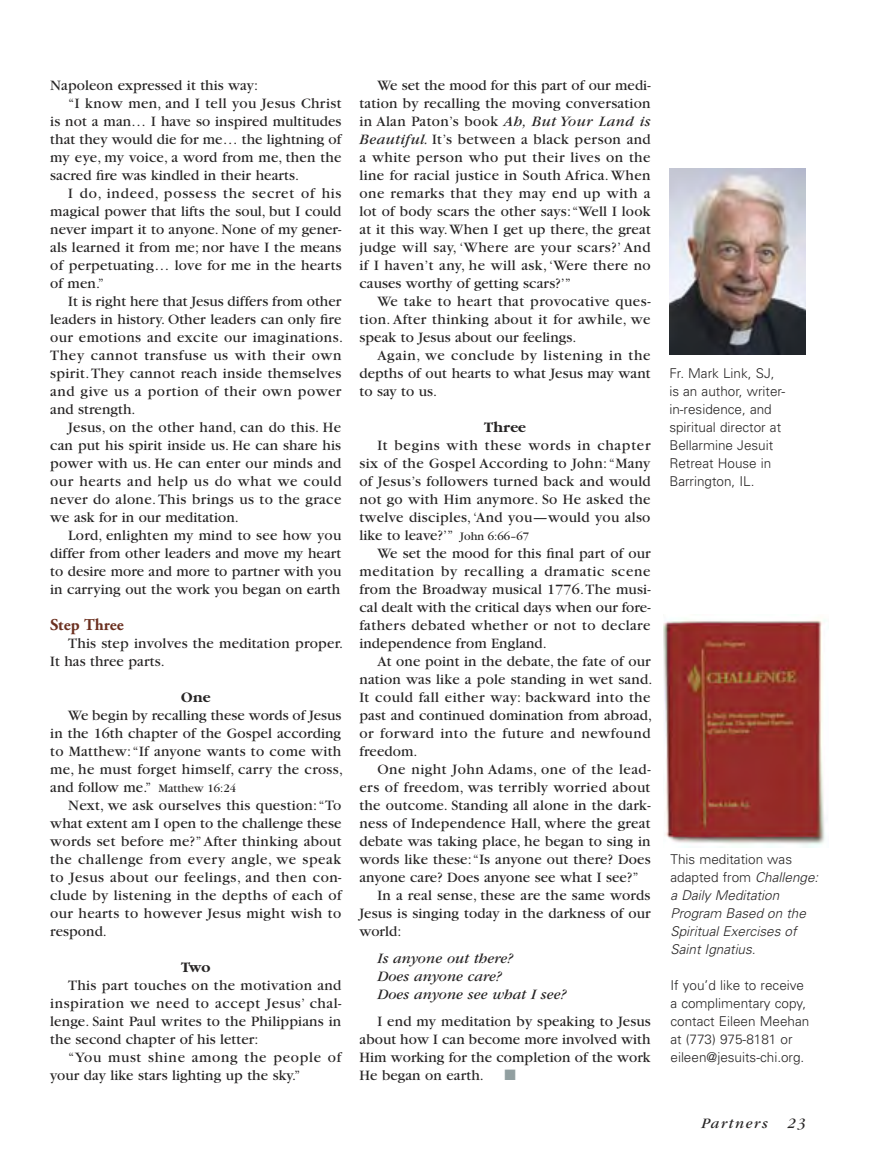
<style>
.page{position:relative;width:878px;height:1175px;background:#fff}
.page>*{position:absolute;margin:0;border:0;box-sizing:border-box;transform-origin:0 0}
.Title_A_Garamond_16{font:700 16.5px "Adobe Garamond";letter-spacing:.005em;color:#6b3020}
.Body_text__Garamond_book{font:15px/18px "Garamond";letter-spacing:.01em;color:#272525;text-align:justify}
.Body_text__Garamond_book-2{font:italic 15px "Garamond";letter-spacing:.005em;color:#272525}
.Body_text__Garamond_book-3{font:700 15px "Garamond";letter-spacing:.005em;color:#272525}
.Body_text__Garamond_book-4{font:italic 15px "Garamond";letter-spacing:.1em;color:#272525}
.Body_text__Garamond_book-5{font:15px "Zapf Dingbats";color:#919fa0}
.captions{font:300 13.5px/18px "Univers";color:#272525}
.captions-2{font:italic 300 13.5px/18px "Univers";color:#272525}
.s1{font-size:12px}
.s2{font-style:italic}
.s3{font-style:normal}
</style>
<div class="page">
<img style="left:663px;top:620px;width:163px;height:227px">
<img style="left:669px;top:169px;width:136px;height:186px">
<p class="Body_text__Garamond_book" style="left:50px;top:77px;width:209px">Napoleon expressed it this way:</p>
<p class="Body_text__Garamond_book" style="left:50px;top:95px;width:293px;text-indent:18px">“I know men, and I tell you Jesus Christ is not a man… I have so inspired multitudes that they would die for me… the lightning of my eye, my voice, a word from me, then the sacred fire was kindled in their hearts.</p>
<p class="Body_text__Garamond_book" style="left:50px;top:185px;width:293px;text-indent:18px">I do, indeed, possess the secret of his magical power that lifts the soul, but I could never impart it to anyone. None of my gener&shy;als learned it from me; nor have I the means of perpetuating… love for me in the hearts of men.”</p>
<p class="Body_text__Garamond_book" style="left:50px;top:293px;width:294px;text-indent:18px">It is right here that Jesus differs from other leaders in history. Other leaders can only fire our emotions and excite our imaginations.<br>They cannot transfuse us with their own spirit. They cannot reach inside themselves and give us a portion of their own power and strength.</p>
<p class="Body_text__Garamond_book" style="left:50px;top:419px;width:293px;text-indent:18px">Jesus, on the other hand, can do this. He can put his spirit inside us. He can share his power with us. He can enter our minds and our hearts and help us do what we could never do alone. This brings us to the grace we ask for in our meditation.</p>
<p class="Body_text__Garamond_book" style="left:50px;top:527px;width:293px;text-indent:18px">Lord, enlighten my mind to see how you differ from other leaders and move my heart to desire more and more to partner with you in carrying out the work you began on earth</p>
<p class="Title_A_Garamond_16" style="left:50px;top:616px;width:75px">Step Three</p>
<p class="Body_text__Garamond_book" style="left:50px;top:635px;width:294px;text-indent:18px">This step involves the meditation proper.<br>It has three parts.</p>
<p class="Body_text__Garamond_book-3" style="left:181px;top:689px;width:31px">One</p>
<p class="Body_text__Garamond_book" style="left:50px;top:707px;width:294px;text-align:left;text-indent:18px">We begin by recalling these words of Jesus in the 16th chapter of the Gospel according to Matthew: “If anyone wants to come with me, he must forget himself, carry the cross, and follow me.” <span class="s1">Matthew 16:24</span></p>
<p class="Body_text__Garamond_book" style="left:50px;top:797px;width:293px;text-indent:18px">Next, we ask ourselves this question: “To what extent am I open to the challenge these words set before me?” After thinking about the challenge from every angle, we speak to Jesus about our feelings, and then con&shy;clude by listening in the depths of each of our hearts to however Jesus might wish to respond.</p>
<p class="Body_text__Garamond_book-3" style="left:181px;top:959px;width:31px">Two</p>
<p class="Body_text__Garamond_book" style="left:50px;top:977px;width:293px;text-indent:18px">This part touches on the motivation and inspiration we need to accept Jesus’ chal&shy;lenge. Saint Paul writes to the Philippians in the second chapter of his letter:</p>
<p class="Body_text__Garamond_book" style="left:50px;top:1049px;width:293px;text-indent:18px">“You must shine among the people of your day like stars lighting up the sky.”</p>
<p class="Body_text__Garamond_book" style="left:359px;top:77px;width:293px;text-indent:18px">We set the mood for this part of our medi&shy;tation by recalling the moving conversation in Alan Paton’s book <span class="s2">Ah, But Your Land is Beautiful.</span> It’s between a black person and a white person who put their lives on the line for racial justice in South Africa. When one remarks that they may end up with a lot of body scars the other says: “Well I look at it this way. When I get up there, the great judge will say, ‘Where are your scars?’ And if I haven’t any, he will ask, ‘Were there no causes worthy of getting scars?’”</p>
<p class="Body_text__Garamond_book" style="left:359px;top:293px;width:293px;text-indent:18px">We take to heart that provocative ques&shy;tion. After thinking about it for awhile, we speak to Jesus about our feelings.</p>
<p class="Body_text__Garamond_book" style="left:359px;top:347px;width:293px;text-indent:18px">Again, we conclude by listening in the depths of out hearts to what Jesus may want to say to us.</p>
<p class="Body_text__Garamond_book-3" style="left:484px;top:419px;width:43px">Three</p>
<p class="Body_text__Garamond_book" style="left:359px;top:437px;width:293px;text-indent:18px">It begins with these words in chapter six of the Gospel According to John: “Many of Jesus’s followers turned back and would not go with Him anymore. So He asked the twelve disciples, ‘And you—would you also like to leave?’” <span class="s1">John 6:66–67</span></p>
<p class="Body_text__Garamond_book" style="left:359px;top:545px;width:293px;text-indent:18px">We set the mood for this final part of our meditation by recalling a dramatic scene from the Broadway musical 1776. The musi&shy;cal dealt with the critical days when our fore&shy;fathers debated whether or not to declare independence from England.</p>
<p class="Body_text__Garamond_book" style="left:359px;top:653px;width:294px;text-align:left;text-indent:18px">At one point in the debate, the fate of our nation was like a pole standing in wet sand.<br>It could fall either way: backward into the past and continued domination from abroad, or forward into the future and newfound freedom.</p>
<p class="Body_text__Garamond_book" style="left:359px;top:761px;width:293px;text-indent:18px">One night John Adams, one of the lead&shy;ers of freedom, was terribly worried about the outcome. Standing all alone in the dark&shy;ness of Independence Hall, where the great debate was taking place, he began to sing in words like these: “Is anyone out there? Does anyone care? Does anyone see what I see?”</p>
<p class="Body_text__Garamond_book" style="left:359px;top:887px;width:293px;text-indent:18px">In a real sense, these are the same words Jesus is singing today in the darkness of our world:</p>
<p class="Body_text__Garamond_book-2" style="left:377px;top:951px;width:137px">Is anyone out there?</p>
<p class="Body_text__Garamond_book-2" style="left:377px;top:969px;width:125px">Does anyone care?</p>
<p class="Body_text__Garamond_book-2" style="left:377px;top:987px;width:190px">Does anyone see what I see?</p>
<p class="Body_text__Garamond_book" style="left:359px;top:1013px;width:293px;text-indent:18px">I end my meditation by speaking to Jesus about how I can become more involved with Him working for the completion of the work He began on earth.</p>
<p class="Body_text__Garamond_book-5" style="left:504px;top:1068px;width:13px">■</p>
<p class="captions" style="left:669px;top:364px;width:117px">Fr. Mark Link, SJ, is an author, writer&shy;in-residence, and spiritual director at<br>Bellarmine Jesuit<br>Retreat House in<br>Barrington, IL.</p>
<p class="captions-2" style="left:670px;top:850px;width:149px"><span class="s3">This meditation was adapted from</span> Challenge: a Daily Meditation<br>Program Based on the<br>Spiritual Exercises of<br>Saint Ignatius.</p>
<p class="captions" style="left:670px;top:976px;width:140px">If you’d like to receive a complimentary copy, contact Eileen Meehan at (773) 975-8181 or eileen@jesuits-chi.org.</p>
<p class="Body_text__Garamond_book-4" style="left:701px;top:1115px;width:68px">Partners</p>
<p class="Body_text__Garamond_book-2" style="left:787px;top:1115px;width:20px">23</p>
</div>
